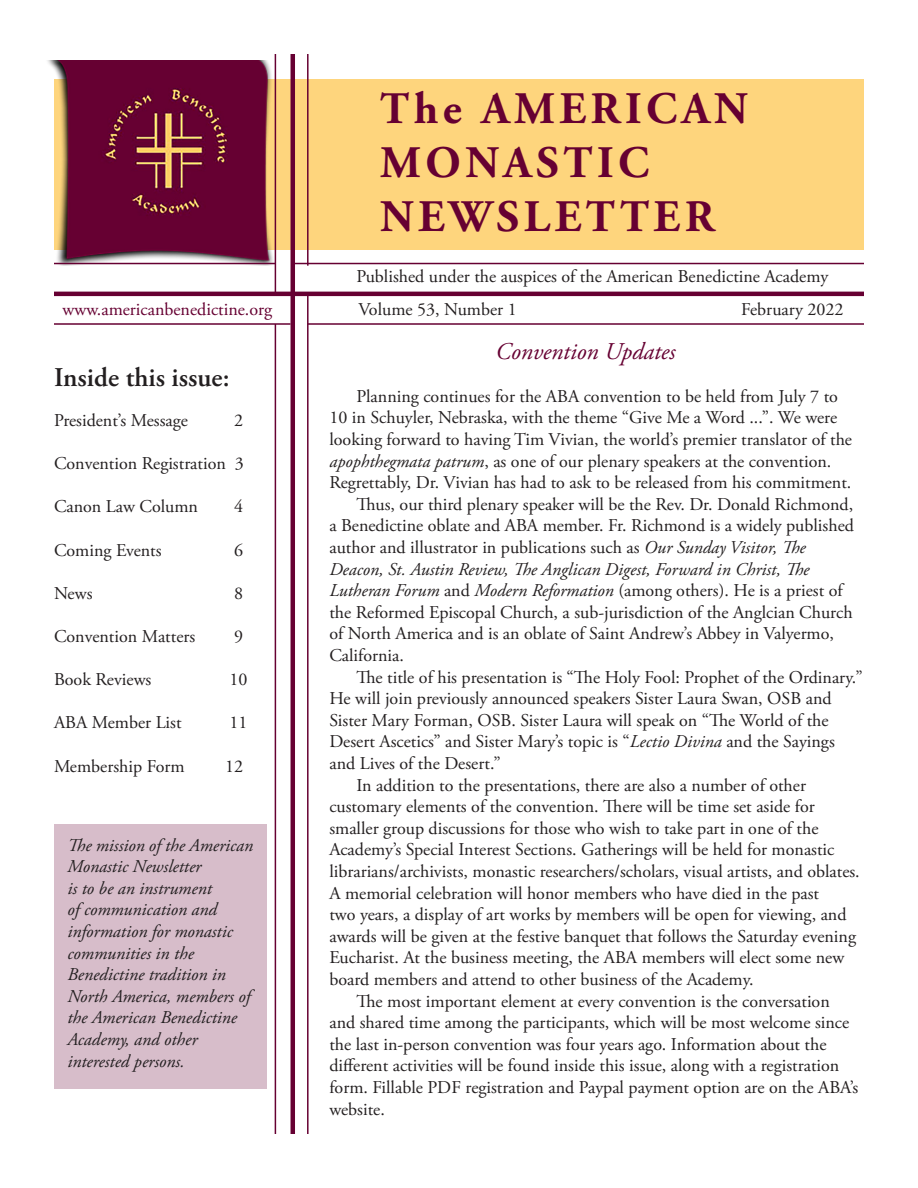
<style>
.page{position:relative;width:918px;height:1188px;background:#fff}
.page>*{position:absolute;margin:0;border:0;box-sizing:border-box;transform-origin:0 0}
.t1{font:700 45px "Adobe Garamond Pro";letter-spacing:.1em;color:#660032}
.t2{font:600 27px "Adobe Garamond Pro";color:#231f20}
.AMN{font:italic 24px "Adobe Garamond Pro";color:#660032}
.AMN-2{font:18px/21.6px "Adobe Garamond Pro";color:#231f20}
.t3{font:italic 18px/21.6px "Adobe Garamond Pro";color:#231f20}
.t4{font:18px "Adobe Garamond Pro";color:#660032}
.s1{font-style:italic}
</style>
<div class="page">
<div style="left:54px;top:79px;width:810px;height:171px;background:#fed57d"></div>
<img style="left:47px;top:60px;width:228px;height:205px">
<hr style="left:54px;top:292px;width:810px;height:4px;background:#660032">
<hr style="left:291px;top:54px;width:4px;height:1080px;background:#660032">
<hr style="left:295px;top:263px;width:569px;height:1px;background:#660032">
<hr style="left:307px;top:54px;width:2px;height:212px;background:#660032">
<hr style="left:275px;top:54px;width:1px;height:240px;background:#660032">
<hr style="left:54px;top:263px;width:221px;height:1px;background:#660032">
<hr style="left:307px;top:294px;width:2px;height:840px;background:#660032">
<hr style="left:54px;top:323px;width:237px;height:2px;background:#660032">
<hr style="left:308px;top:323px;width:556px;height:2px;background:#660032">
<hr style="left:275px;top:324px;width:1px;height:810px;background:#660032">
<div style="left:54px;top:824px;width:213px;height:265px;background:#d7bdca"></div>
<p class="t4" style="left:63px;top:298px;width:211px">www.americanbenedictine.org</p>
<p class="t2" style="left:54px;top:362px;width:177px">Inside this issue:</p>
<p class="AMN-2" style="left:54px;top:410px;width:135px">President’s Message</p>
<p class="AMN-2" style="left:234px;top:410px;width:10px">2</p>
<p class="AMN-2" style="left:54px;top:453px;width:191px">Convention Registration 3</p>
<p class="AMN-2" style="left:54px;top:497px;width:146px">Canon Law Column</p>
<p class="AMN-2" style="left:234px;top:497px;width:10px">4</p>
<p class="AMN-2" style="left:54px;top:540px;width:109px">Coming Events</p>
<p class="AMN-2" style="left:234px;top:540px;width:10px">6</p>
<p class="AMN-2" style="left:54px;top:583px;width:40px">News</p>
<p class="AMN-2" style="left:234px;top:583px;width:10px">8</p>
<p class="AMN-2" style="left:54px;top:626px;width:143px">Convention Matters</p>
<p class="AMN-2" style="left:234px;top:626px;width:10px">9</p>
<p class="AMN-2" style="left:54px;top:669px;width:99px">Book Reviews</p>
<p class="AMN-2" style="left:230px;top:669px;width:19px">10</p>
<p class="AMN-2" style="left:54px;top:713px;width:129px">ABA Member List</p>
<p class="AMN-2" style="left:230px;top:713px;width:19px">11</p>
<p class="AMN-2" style="left:54px;top:756px;width:132px">Membership Form</p>
<p class="AMN-2" style="left:225px;top:756px;width:19px">12</p>
<p class="t3" style="left:68px;top:835px;width:187px">The mission of the American<br>Monastic Newsletter<br>is to be an instrument<br>of communication and information for monastic communities in the<br>Benedictine tradition in<br>North America, members of the American Benedictine<br>Academy, and other interested persons.</p>
<p class="t1" style="left:380px;top:83px;width:369px">The AMERICAN</p>
<p class="t1" style="left:380px;top:137px;width:271px">MONASTIC</p>
<p class="t1" style="left:380px;top:191px;width:336px">NEWSLETTER</p>
<p class="AMN-2" style="left:356px;top:266px;width:473px">Published under the auspices of the American Benedictine Academy</p>
<p class="AMN-2" style="left:359px;top:299px;width:160px">Volume 53, Number 1</p>
<p class="AMN-2" style="left:741px;top:299px;width:104px">February 2022</p>
<p class="AMN" style="left:496px;top:337px;width:182px">Convention Updates</p>
<p class="AMN-2" style="left:329px;top:386px;width:524px;text-indent:27px">Planning continues for the ABA convention to be held from July 7 to 10 in Schuyler, Nebraska, with the theme “Give Me a Word ...”. We were looking forward to having Tim Vivian, the world’s premier translator of the <span class="s1">apophthegmata patrum</span>, as one of our plenary speakers at the convention.<br>Regrettably, Dr. Vivian has had to ask to be released from his commitment.</p>
<p class="AMN-2" style="left:329px;top:494px;width:526px;text-indent:27px">Thus, our third plenary speaker will be the Rev. Dr. Donald Richmond, a Benedictine oblate and ABA member. Fr. Richmond is a widely published author and illustrator in publications such as <span class="s1">Our Sunday Visitor, The Deacon, St. Austin Review, The Anglican Digest, Forward in Christ, The Lutheran Forum</span> and <span class="s1">Modern Reformation</span> (among others). He is a priest of the Reformed Episcopal Church, a sub-jurisdiction of the Anglcian Church of North America and is an oblate of Saint Andrew’s Abbey in Valyermo, California.</p>
<p class="AMN-2" style="left:329px;top:667px;width:535px;text-indent:27px">The title of his presentation is “The Holy Fool: Prophet of the Ordinary.” He will join previously announced speakers Sister Laura Swan, OSB and Sister Mary Forman, OSB. Sister Laura will speak on “The World of the Desert Ascetics” and Sister Mary’s topic is “<span class="s1">Lectio Divina</span> and the Sayings and Lives of the Desert.”</p>
<p class="AMN-2" style="left:329px;top:775px;width:532px;text-indent:27px">In addition to the presentations, there are also a number of other customary elements of the convention. There will be time set aside for smaller group discussions for those who wish to take part in one of the Academy’s Special Interest Sections. Gatherings will be held for monastic librarians/archivists, monastic researchers/scholars, visual artists, and oblates.<br>A memorial celebration will honor members who have died in the past<br>two years, a display of art works by members will be open for viewing, and awards will be given at the festive banquet that follows the Saturday evening Eucharist. At the business meeting, the ABA members will elect some new board members and attend to other business of the Academy.</p>
<p class="AMN-2" style="left:329px;top:991px;width:531px;text-indent:27px">The most important element at every convention is the conversation and shared time among the participants, which will be most welcome since the last in-person convention was four years ago. Information about the different activities will be found inside this issue, along with a registration form. Fillable PDF registration and Paypal payment option are on the ABA’s website.</p>
</div>
